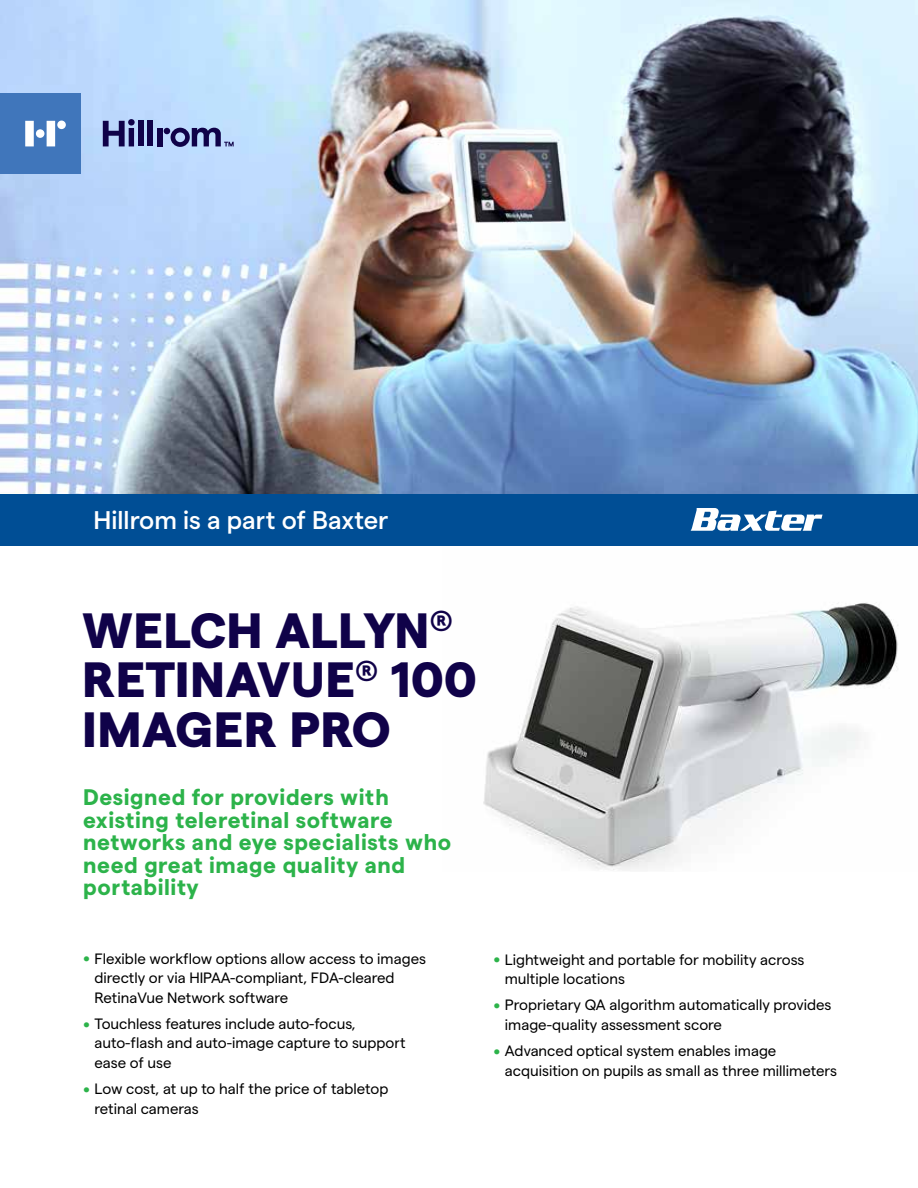
<style>
.page{position:relative;width:918px;height:1188px;background:#fff}
.page>*{position:absolute;margin:0;border:0;box-sizing:border-box;transform-origin:0 0}
.t1{font:800 49.5px/49.5px "Matter";letter-spacing:.01em;color:#100249}
.t2{font:42px "Matter";color:#2cb34a}
.t3{font:500 25.5px "Matter";color:#fff}
.t4{font:700 22.5px/22.5px "Matter";letter-spacing:.025em;color:#2cb34a}
.t5{font:15px/19.5px "Matter";color:#000}
</style>
<div class="page">
<img style="left:483px;top:602px;width:415px;height:269px">
<img style="left:0;top:0;width:918px;height:494px">
<div style="left:0;top:93px;width:81px;height:81px;background:#4076bb"></div>
<svg style="left:25px;top:121px;width:9px;height:25px"></svg>
<svg style="left:47px;top:121px;width:8px;height:25px"></svg>
<div style="left:57px;top:121px;width:9px;height:8px;background:#fff;border-radius:50%"></div>
<div style="left:138px;top:120px;width:6px;height:26px;background:#100249"></div>
<div style="left:148px;top:120px;width:5px;height:26px;background:#100249"></div>
<div style="left:157px;top:128px;width:5px;height:18px;background:#100249"></div>
<svg style="left:103px;top:119px;width:32px;height:27px"></svg>
<div style="left:36px;top:129px;width:8px;height:9px;background:#fff;border-radius:50%"></div>
<svg style="left:164px;top:128px;width:70px;height:19px"></svg>
<div style="left:0;top:494px;width:918px;height:52px;background:#004e95"></div>
<svg style="left:691px;top:508px;width:132px;height:23px"></svg>
<h3 class="t3" style="left:94px;top:502px;width:296px">Hillrom is a part of Baxter</h3>
<h1 class="t1" style="left:82px;top:601px;width:396px">WELCH ALLYN<sup>®<br></sup>RETINAVUE<sup>®</sup> 100<br>IMAGER PRO</h1>
<h3 class="t4" style="left:83px;top:784px;width:369px">Designed for providers with existing teleretinal software networks and eye specialists who need great image quality and portability</h3>
<h2 class="t2" style="left:81px;top:916px;width:12px">.</h2>
<p class="t5" style="left:95px;top:947px;width:333px">Flexible workflow options allow access to images directly or via HIPAA-compliant, FDA-cleared<br>RetinaVue Network software</p>
<h2 class="t2" style="left:81px;top:981px;width:12px">.</h2>
<p class="t5" style="left:95px;top:1013px;width:313px">Touchless features include auto-focus, auto-flash and auto-image capture to support ease of use</p>
<h2 class="t2" style="left:81px;top:1046px;width:12px">.</h2>
<p class="t5" style="left:95px;top:1078px;width:295px">Low cost, at up to half the price of tabletop retinal cameras</p>
<h2 class="t2" style="left:491px;top:917px;width:12px">.</h2>
<p class="t5" style="left:505px;top:948px;width:301px">Lightweight and portable for mobility across multiple locations</p>
<h2 class="t2" style="left:491px;top:963px;width:12px">.</h2>
<p class="t5" style="left:505px;top:994px;width:328px">Proprietary QA algorithm automatically provides image-quality assessment score</p>
<h2 class="t2" style="left:491px;top:1009px;width:12px">.</h2>
<p class="t5" style="left:505px;top:1040px;width:334px">Advanced optical system enables image acquisition on pupils as small as three millimeters</p>
</div>
